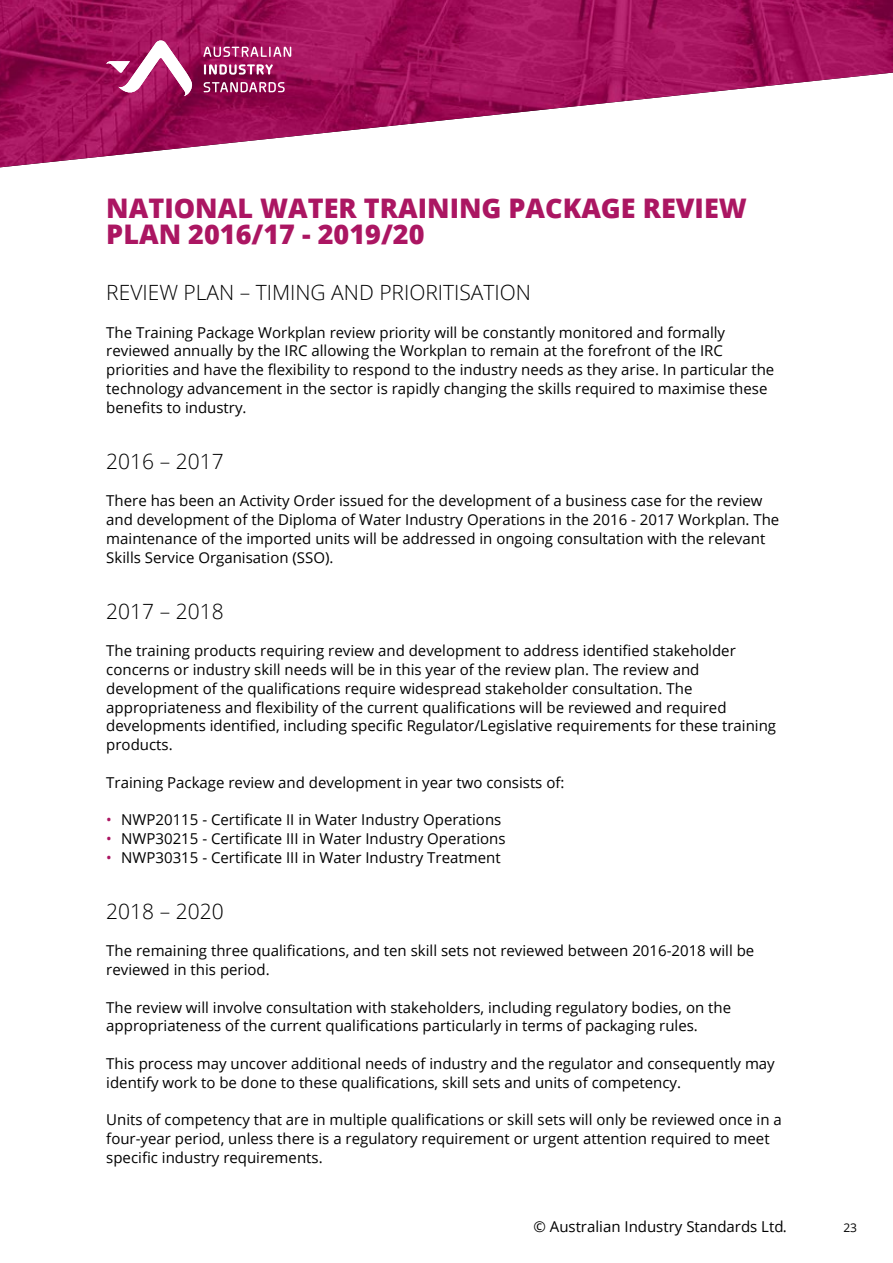
<style>
.page{position:relative;width:893px;height:1263px;background:#fff}
.page>*{position:absolute;margin:0;border:0;box-sizing:border-box;transform-origin:0 0}
.t1{font:800 27px/26.4px "Open Sans";color:#ab1662}
.t2{font:300 21px "Open Sans";color:#000}
.t3{font:15px/18.8px "Open Sans";color:#000}
.t4{font:12px "Open Sans";color:#000}
.s1{color:#ab1662}
</style>
<div class="page">
<img style="left:0;top:0;width:893px;height:168px">
<svg style="left:106px;top:40px;width:87px;height:58px"></svg>
<svg style="left:203px;top:47px;width:88px;height:10px"></svg>
<svg style="left:204px;top:64px;width:69px;height:11px"></svg>
<svg style="left:204px;top:82px;width:81px;height:10px"></svg>
<h1 class="t1" style="left:106px;top:193px;width:642px">NATIONAL WATER TRAINING PACKAGE REVIEW<br>PLAN 2016/17 - 2019/20</h1>
<h2 class="t2" style="left:106px;top:278px;width:426px">REVIEW PLAN – TIMING AND PRIORITISATION</h2>
<p class="t3" style="left:106px;top:322px;width:670px">The Training Package Workplan review priority will be constantly monitored and formally reviewed annually by the IRC allowing the Workplan to remain at the forefront of the IRC priorities and have the flexibility to respond to the industry needs as they arise. In particular the technology advancement in the sector is rapidly changing the skills required to maximise these benefits to industry.</p>
<h2 class="t2" style="left:106px;top:447px;width:119px">2016 – 2017</h2>
<p class="t3" style="left:106px;top:491px;width:675px">There has been an Activity Order issued for the development of a business case for the review and development of the Diploma of Water Industry Operations in the 2016 - 2017 Workplan. The maintenance of the imported units will be addressed in ongoing consultation with the relevant Skills Service Organisation (SSO).</p>
<h2 class="t2" style="left:106px;top:597px;width:119px">2017 – 2018</h2>
<p class="t3" style="left:106px;top:641px;width:671px">The training products requiring review and development to address identified stakeholder concerns or industry skill needs will be in this year of the review plan. The review and development of the qualifications require widespread stakeholder consultation. The appropriateness and flexibility of the current qualifications will be reviewed and required developments identified, including specific Regulator/Legislative requirements for these training products.</p>
<p class="t3" style="left:106px;top:772px;width:460px">Training Package review and development in year two consists of:</p>
<p class="t3" style="left:106px;top:810px;width:397px"><span class="s1">•</span> NWP20115 - Certificate II in Water Industry Operations</p>
<p class="t3" style="left:106px;top:829px;width:401px"><span class="s1">•</span> NWP30215 - Certificate III in Water Industry Operations</p>
<p class="t3" style="left:106px;top:847px;width:396px"><span class="s1">•</span> NWP30315 - Certificate III in Water Industry Treatment</p>
<h2 class="t2" style="left:106px;top:897px;width:119px">2018 – 2020</h2>
<p class="t3" style="left:106px;top:941px;width:649px">The remaining three qualifications, and ten skill sets not reviewed between 2016-2018 will be reviewed in this period.</p>
<p class="t3" style="left:106px;top:997px;width:626px">The review will involve consultation with stakeholders, including regulatory bodies, on the appropriateness of the current qualifications particularly in terms of packaging rules.</p>
<p class="t3" style="left:106px;top:1054px;width:670px">This process may uncover additional needs of industry and the regulator and consequently may identify work to be done to these qualifications, skill sets and units of competency.</p>
<p class="t3" style="left:106px;top:1110px;width:677px">Units of competency that are in multiple qualifications or skill sets will only be reviewed once in a four-year period, unless there is a regulatory requirement or urgent attention required to meet specific industry requirements.</p>
<p class="t3" style="left:533px;top:1217px;width:255px">© Australian Industry Standards Ltd.</p>
<p class="t4" style="left:843px;top:1219px;width:15px">23</p>
</div>
